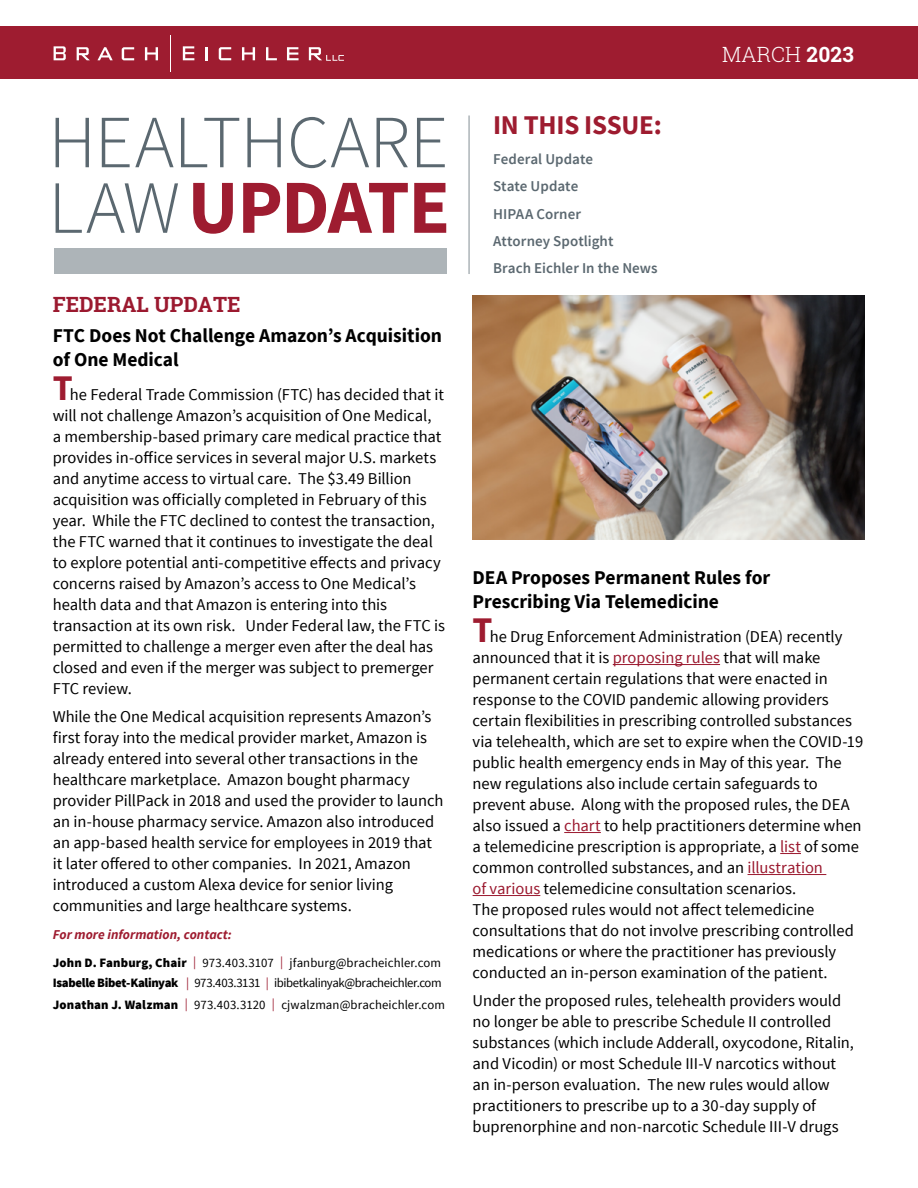
<style>
.page{position:relative;width:918px;height:1188px;background:#fff}
.page>*{position:absolute;margin:0;border:0;box-sizing:border-box;transform-origin:0 0}
.t1{font:700 76.5px "Source Sans Pro";letter-spacing:-.025em;color:#9e1c30}
.t2{font:300 75px "Source Sans Pro";letter-spacing:-.015em;color:#5b6870}
.t3{font:700 27px "Source Sans Pro";letter-spacing:-.01em;color:#9e1c30}
.t4{font:700 21px "Roboto Slab";color:#9b192f}
.t5{font:300 21px "Roboto Slab";letter-spacing:.01em;color:#fff}
.t6{font:700 19.5px/23.4px "Source Sans Pro";color:#000}
.t7{font:16.5px/21px "Source Sans Pro";color:#000}
.t8{font:600 15px/27.3px "Source Sans Pro";color:#5b6870}
.t9{font:italic 700 13.5px "Source Sans Pro";color:#9e1c30}
.t10{font:12.75px/20.2px "Source Sans Pro";letter-spacing:-.02em;color:#000}
.t11{font:12.75px "Source Sans Pro";letter-spacing:.005em;color:#000}
.s1{font-weight:300;font-size:75px;color:#5b6870}
.s2{font-weight:700;font-size:36px;color:#9e1c30}
.s3{font-weight:900}
.s4{color:#9b192f}
.s5{font-weight:700}
</style>
<div class="page">
<hr style="left:613px;top:664px;width:107px;height:1px;background:#9b192f">
<hr style="left:564px;top:832px;width:37px;height:1px;background:#9b192f">
<svg style="left:780px;top:853px;width:21px;height:1px"></svg>
<hr style="left:748px;top:874px;width:78px;height:1px;background:#9b192f">
<hr style="left:473px;top:895px;width:67px;height:1px;background:#9b192f">
<div style="left:0;top:26px;width:918px;height:53px;background:#9e1c30"></div>
<hr style="left:468px;top:116px;width:2px;height:158px;background:#adb4b8">
<svg style="left:54px;top:46px;width:12px;height:14px"></svg>
<svg style="left:77px;top:47px;width:13px;height:13px"></svg>
<svg style="left:97px;top:47px;width:16px;height:13px"></svg>
<svg style="left:145px;top:47px;width:13px;height:13px"></svg>
<svg style="left:206px;top:47px;width:2px;height:13px"></svg>
<svg style="left:242px;top:47px;width:13px;height:13px"></svg>
<svg style="left:266px;top:47px;width:11px;height:13px"></svg>
<svg style="left:287px;top:47px;width:12px;height:13px"></svg>
<svg style="left:122px;top:47px;width:12px;height:13px"></svg>
<svg style="left:219px;top:47px;width:12px;height:13px"></svg>
<svg style="left:183px;top:46px;width:11px;height:14px"></svg>
<hr style="left:170px;top:35px;width:1px;height:37px;background:#fff">
<svg style="left:309px;top:47px;width:35px;height:14px"></svg>
<div style="left:55px;top:248px;width:392px;height:25px;background:#adb4b8"></div>
<img style="left:472px;top:296px;width:392px;height:244px">
<h2 class="t2" style="left:48px;top:97px;width:402px">HEALTHCARE</h2>
<h1 class="t1" style="left:48px;top:156px;width:403px"><span class="s1">LAW</span>UPDATE</h1>
<p class="t4" style="left:53px;top:289px;width:189px">FEDERAL UPDATE</p>
<p class="t6" style="left:53px;top:324px;width:391px">FTC Does Not Challenge Amazon’s Acquisition of One Medical</p>
<p class="t7" style="left:53px;top:385px;width:394px"><span class="s2">T</span>he Federal Trade Commission (FTC) has decided that it will not challenge Amazon’s acquisition of One Medical,<br>a membership-based primary care medical practice that provides in-office services in several major U.S. markets and anytime access to virtual care. The $3.49 Billion acquisition was officially completed in February of this year. While the FTC declined to contest the transaction, the FTC warned that it continues to investigate the deal to explore potential anti-competitive effects and privacy concerns raised by Amazon’s access to One Medical’s health data and that Amazon is entering into this transaction at its own risk. Under Federal law, the FTC is permitted to challenge a merger even after the deal has closed and even if the merger was subject to premerger FTC review.</p>
<p class="t7" style="left:53px;top:706px;width:392px">While the One Medical acquisition represents Amazon’s first foray into the medical provider market, Amazon is already entered into several other transactions in the healthcare marketplace. Amazon bought pharmacy provider PillPack in 2018 and used the provider to launch an in-house pharmacy service. Amazon also introduced an app-based health service for employees in 2019 that it later offered to other companies. In 2021, Amazon introduced a custom Alexa device for senior living communities and large healthcare systems.</p>
<p class="t9" style="left:53px;top:926px;width:180px">For more information, contact:</p>
<p class="t10" style="left:53px;top:952px;width:390px"><span class="s3">John D. Fanburg, Chair</span> <span class="s4">|</span> 973.403.3107 <span class="s4">|</span> jfanburg@bracheichler.com<br><span class="s3">Isabelle Bibet-Kalinyak</span> <span class="s4">|</span> 973.403.3131 <span class="s4">|</span> ibibetkalinyak@bracheichler.com</p>
<p class="t11" style="left:53px;top:996px;width:394px"><span class="s3">Jonathan J. Walzman</span> <span class="s4">|</span> 973.403.3120 <span class="s4">|</span> cjwalzman@bracheichler.com</p>
<h3 class="t3" style="left:493px;top:107px;width:170px">IN THIS ISSUE:</h3>
<p class="t8" style="left:493px;top:146px;width:166px">Federal Update<br>State Update<br>HIPAA Corner<br>Attorney Spotlight<br>Brach Eichler In the News</p>
<p class="t5" style="left:722px;top:40px;width:133px">MARCH <span class="s5">2023</span></p>
<p class="t6" style="left:473px;top:566px;width:299px">DEA Proposes Permanent Rules for<br>Prescribing Via Telemedicine</p>
<p class="t7" style="left:473px;top:627px;width:392px"><span class="s2">T</span>he Drug Enforcement Administration (DEA) recently announced that it is <span class="s4">proposing rules</span> that will make permanent certain regulations that were enacted in response to the COVID pandemic allowing providers certain flexibilities in prescribing controlled substances via telehealth, which are set to expire when the COVID-19 public health emergency ends in May of this year. The new regulations also include certain safeguards to prevent abuse. Along with the proposed rules, the DEA also issued a <span class="s4">chart</span> to help practitioners determine when a telemedicine prescription is appropriate, a <span class="s4">list</span> of some common controlled substances, and an <span class="s4">illustration<br>of various</span> telemedicine consultation scenarios.<br>The proposed rules would not affect telemedicine consultations that do not involve prescribing controlled medications or where the practitioner has previously conducted an in-person examination of the patient.</p>
<p class="t7" style="left:473px;top:990px;width:383px">Under the proposed rules, telehealth providers would no longer be able to prescribe Schedule II controlled substances (which include Adderall, oxycodone, Ritalin, and Vicodin) or most Schedule III-V narcotics without an in-person evaluation. The new rules would allow practitioners to prescribe up to a 30-day supply of buprenorphine and non-narcotic Schedule III-V drugs</p>
</div>
